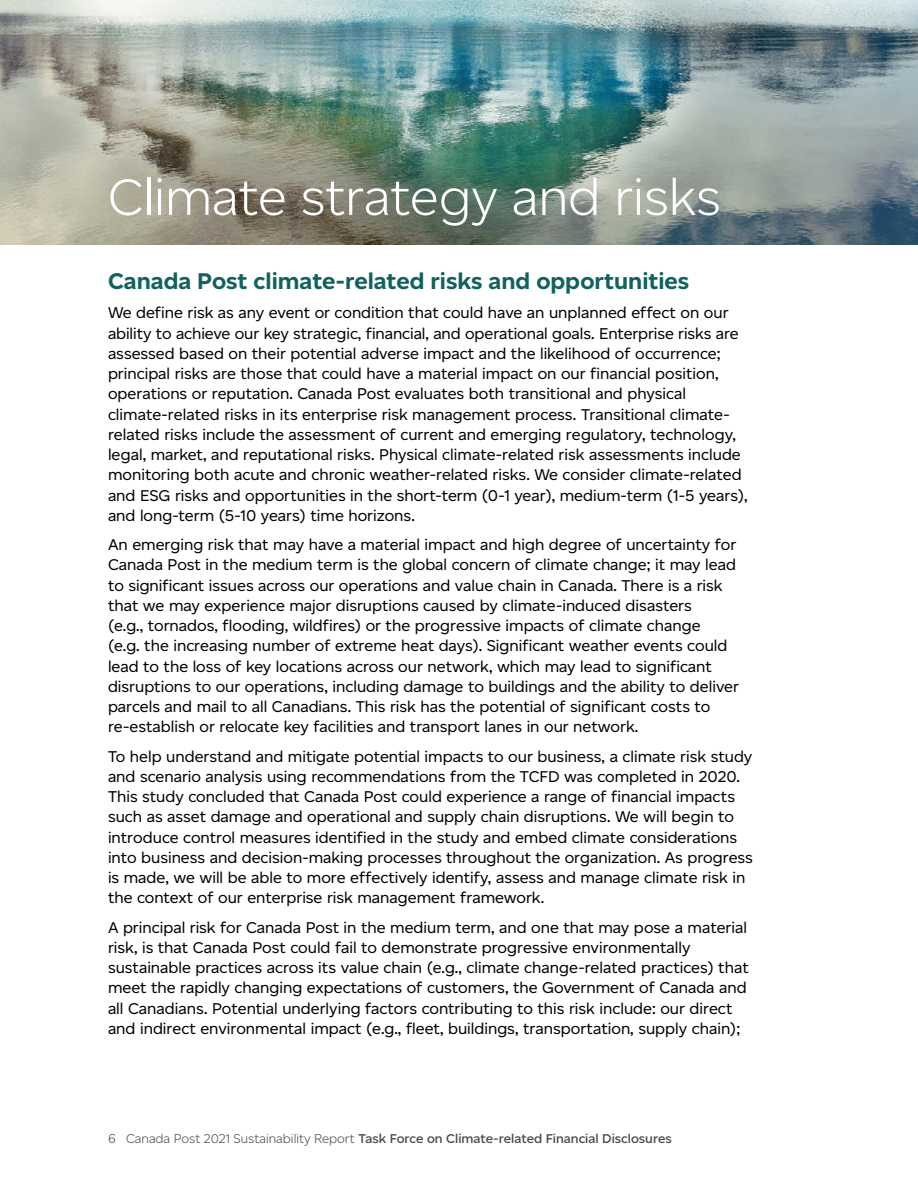
<style>
.page{position:relative;width:918px;height:1188px;background:#fff}
.page>*{position:absolute;margin:0;border:0;box-sizing:border-box;transform-origin:0 0}
.Head_1{font:300 54px "Canadiana Text";color:#fff}
.Head_2{font:700 24px "Canadiana Text";color:#106160}
.Body_Text{font:16.5px/20.2px "Canadiana Text";color:#000}
.t1{font:600 13.5px "Canadiana Text";color:#4d4d4f}
.s1{font-weight:300}
</style>
<div class="page">
<img style="left:0;top:0;width:918px;height:244px">
<h1 class="Head_1" style="left:108px;top:166px;width:614px">Climate strategy and risks</h1>
<h2 class="Head_2" style="left:108px;top:267px;width:583px">Canada Post climate-related risks and opportunities</h2>
<p class="Body_Text" style="left:108px;top:303px;width:641px">We define risk as any event or condition that could have an unplanned effect on our ability to achieve our key strategic, financial, and operational goals. Enterprise risks are assessed based on their potential adverse impact and the likelihood of occurrence; principal risks are those that could have a material impact on our financial position, operations or reputation. Canada Post evaluates both transitional and physical climate-related risks in its enterprise risk management process. Transitional climate&shy;related risks include the assessment of current and emerging regulatory, technology, legal, market, and reputational risks. Physical climate-related risk assessments include monitoring both acute and chronic weather-related risks. We consider climate-related and ESG risks and opportunities in the short-term (0-1 year), medium-term (1-5 years), and long-term (5-10 years) time horizons.</p>
<p class="Body_Text" style="left:108px;top:534px;width:632px">An emerging risk that may have a material impact and high degree of uncertainty for Canada Post in the medium term is the global concern of climate change; it may lead to significant issues across our operations and value chain in Canada. There is a risk that we may experience major disruptions caused by climate-induced disasters<br>(e.g., tornados, flooding, wildfires) or the progressive impacts of climate change<br>(e.g. the increasing number of extreme heat days). Significant weather events could lead to the loss of key locations across our network, which may lead to significant disruptions to our operations, including damage to buildings and the ability to deliver parcels and mail to all Canadians. This risk has the potential of significant costs to re-establish or relocate key facilities and transport lanes in our network.</p>
<p class="Body_Text" style="left:108px;top:746px;width:646px">To help understand and mitigate potential impacts to our business, a climate risk study and scenario analysis using recommendations from the TCFD was completed in 2020.<br>This study concluded that Canada Post could experience a range of financial impacts such as asset damage and operational and supply chain disruptions. We will begin to introduce control measures identified in the study and embed climate considerations into business and decision-making processes throughout the organization. As progress is made, we will be able to more effectively identify, assess and manage climate risk in the context of our enterprise risk management framework.</p>
<p class="Body_Text" style="left:108px;top:917px;width:642px">A principal risk for Canada Post in the medium term, and one that may pose a material risk, is that Canada Post could fail to demonstrate progressive environmentally sustainable practices across its value chain (e.g., climate change-related practices) that meet the rapidly changing expectations of customers, the Government of Canada and all Canadians. Potential underlying factors contributing to this risk include: our direct and indirect environmental impact (e.g., fleet, buildings, transportation, supply chain);</p>
<p class="t1" style="left:108px;top:1130px;width:565px"><span class="s1">6 Canada Post 2021 Sustainability Report</span> Task Force on Climate-related Financial Disclosures</p>
</div>
